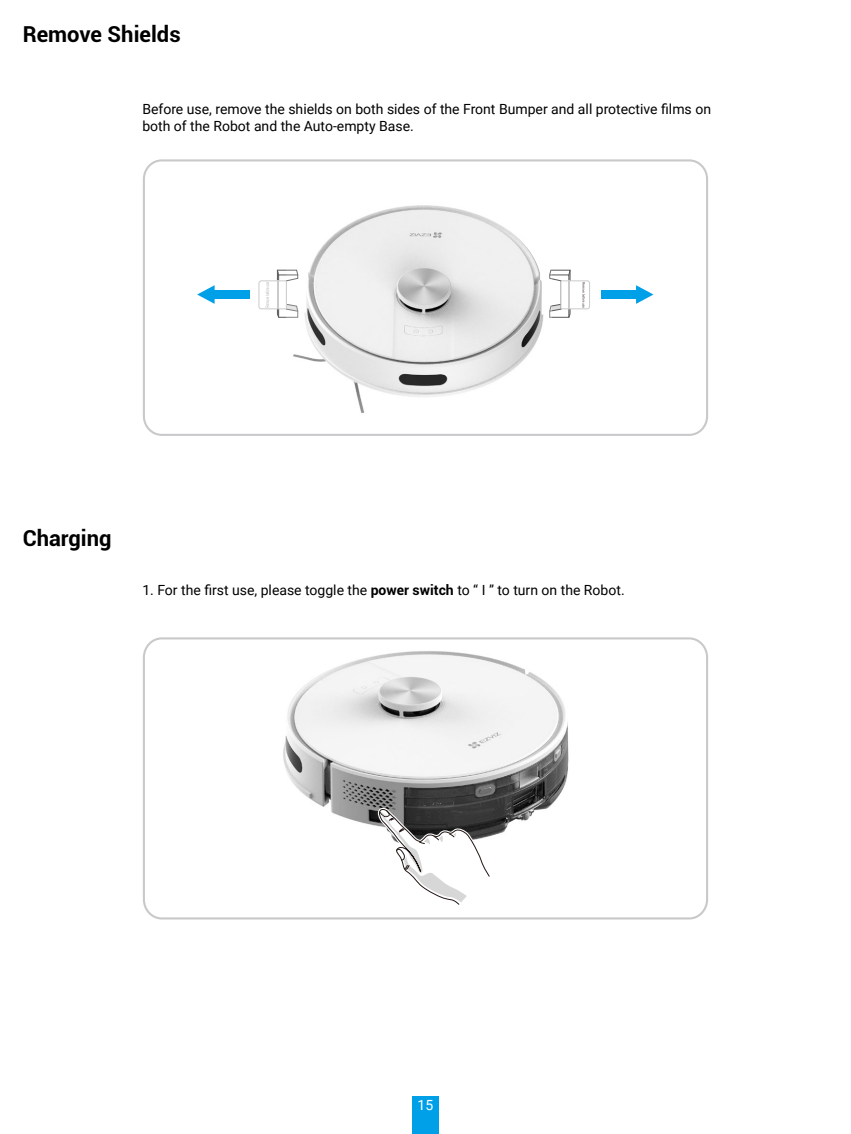
<style>
.page{position:relative;width:851px;height:1134px;background:#fff}
.page>*{position:absolute;margin:0;border:0;box-sizing:border-box;transform-origin:0 0}
.t1{font:700 22px "Roboto";color:#000}
.t2{font:14px/16.8px "Roboto";color:#000}
.t3{font:14px "Roboto";color:#fff}
.s1{font-weight:700}
</style>
<div class="page">
<div style="left:412px;top:1096px;width:27px;height:38px;background:#00a0e9"></div>
<div style="left:143px;top:159px;width:565px;height:277px;border:2px solid #c8c9ca;border-radius:18px"></div>
<svg style="left:636px;top:285px;width:17px;height:19px"></svg>
<div style="left:601px;top:290px;width:36px;height:9px;background:#00a0e9"></div>
<svg style="left:551px;top:269px;width:39px;height:49px"></svg>
<hr style="left:568px;top:281px;width:2px;height:28px;background:#c9caca">
<svg style="left:197px;top:285px;width:17px;height:19px"></svg>
<div style="left:213px;top:290px;width:36px;height:9px;background:#00a0e9"></div>
<svg style="left:258px;top:269px;width:28px;height:49px"></svg>
<img style="left:286px;top:205px;width:265px;height:208px">
<img style="left:283px;top:651px;width:286px;height:185px">
<div style="left:143px;top:637px;width:565px;height:282px;border:2px solid #c8c9ca;border-radius:18px"></div>
<svg style="left:374px;top:805px;width:118px;height:100px"></svg>
<h1 class="t1" style="left:23px;top:18px;width:159px">Remove Shields</h1>
<p class="t2" style="left:142px;top:100px;width:570px">Before use, remove the shields on both sides of the Front Bumper and all protective films on both of the Robot and the Auto-empty Base.</p>
<h1 class="t1" style="left:23px;top:523px;width:90px">Charging</h1>
<p class="t2" style="left:142px;top:581px;width:484px">1. For the first use, please toggle the <span class="s1">power switch</span> to “ I ” to turn on the Robot.</p>
<p class="t3" style="left:417px;top:1095px;width:17px">15</p>
</div>
